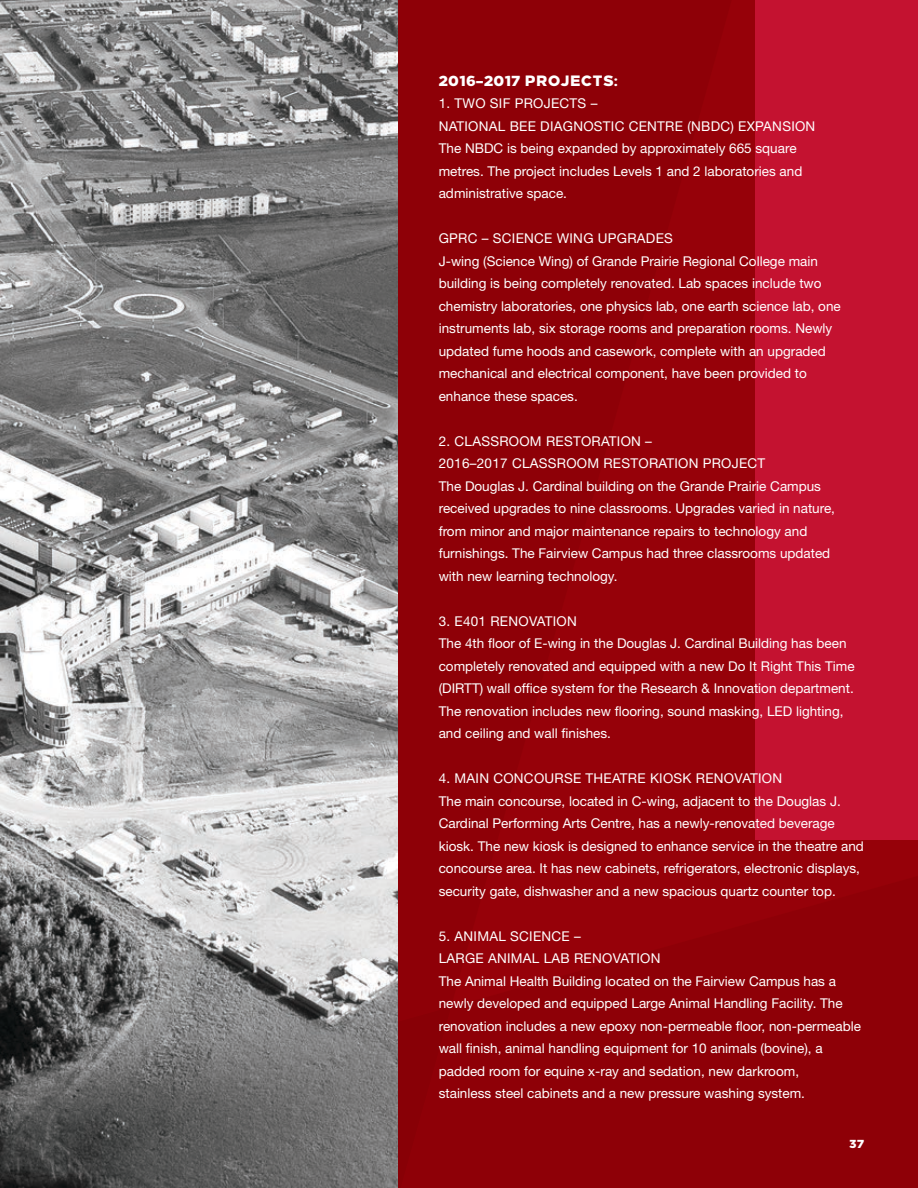
<style>
.page{position:relative;width:918px;height:1188px;background:#c41230}
.page>*{position:absolute;margin:0;border:0;box-sizing:border-box;transform-origin:0 0}
.t1{font:800 15px "Loew";letter-spacing:.025em;color:#fff}
.t2{font:13.5px/22.5px "Helvetica Neue";color:#fff}
.t3{font:800 12px "Loew";color:#fff}
</style>
<div class="page">
<div style="left:397px;top:0;width:358px;height:840px;background:#8e0007"></div>
<div style="left:397px;top:840px;width:521px;height:348px;background:#8e0007"></div>
<img style="left:0;top:0;width:397px;height:1188px">
<p class="t1" style="left:439px;top:67px;width:181px">2016–2017 PROJECTS:</p>
<p class="t2" style="left:439px;top:92px;width:378px">1. TWO SIF PROJECTS –<br>NATIONAL BEE DIAGNOSTIC CENTRE (NBDC) EXPANSION The NBDC is being expanded by approximately 665 square metres. The project includes Levels 1 and 2 laboratories and administrative space.</p>
<p class="t2" style="left:439px;top:227px;width:404px">GPRC – SCIENCE WING UPGRADES<br>J-wing (Science Wing) of Grande Prairie Regional College main building is being completely renovated. Lab spaces include two chemistry laboratories, one physics lab, one earth science lab, one instruments lab, six storage rooms and preparation rooms. Newly updated fume hoods and casework, complete with an upgraded mechanical and electrical component, have been provided to enhance these spaces.</p>
<p class="t2" style="left:439px;top:429px;width:398px">2. CLASSROOM RESTORATION –<br>2016–2017 CLASSROOM RESTORATION PROJECT<br>The Douglas J. Cardinal building on the Grande Prairie Campus received upgrades to nine classrooms. Upgrades varied in nature, from minor and major maintenance repairs to technology and furnishings. The Fairview Campus had three classrooms updated with new learning technology.</p>
<p class="t2" style="left:439px;top:609px;width:417px">3. E401 RENOVATION<br>The 4th floor of E-wing in the Douglas J. Cardinal Building has been completely renovated and equipped with a new Do It Right This Time (DIRTT) wall office system for the Research &amp; Innovation department.<br>The renovation includes new flooring, sound masking, LED lighting, and ceiling and wall finishes.</p>
<p class="t2" style="left:439px;top:767px;width:427px">4. MAIN CONCOURSE THEATRE KIOSK RENOVATION<br>The main concourse, located in C-wing, adjacent to the Douglas J.<br>Cardinal Performing Arts Centre, has a newly-renovated beverage kiosk. The new kiosk is designed to enhance service in the theatre and concourse area. It has new cabinets, refrigerators, electronic displays, security gate, dishwasher and a new spacious quartz counter top.</p>
<p class="t2" style="left:439px;top:924px;width:424px">5. ANIMAL SCIENCE –<br>LARGE ANIMAL LAB RENOVATION<br>The Animal Health Building located on the Fairview Campus has a newly developed and equipped Large Animal Handling Facility. The renovation includes a new epoxy non-permeable floor, non-permeable wall finish, animal handling equipment for 10 animals (bovine), a padded room for equine x-ray and sedation, new darkroom,<br>stainless steel cabinets and a new pressure washing system.</p>
<p class="t3" style="left:849px;top:1133px;width:16px">37</p>
</div>
